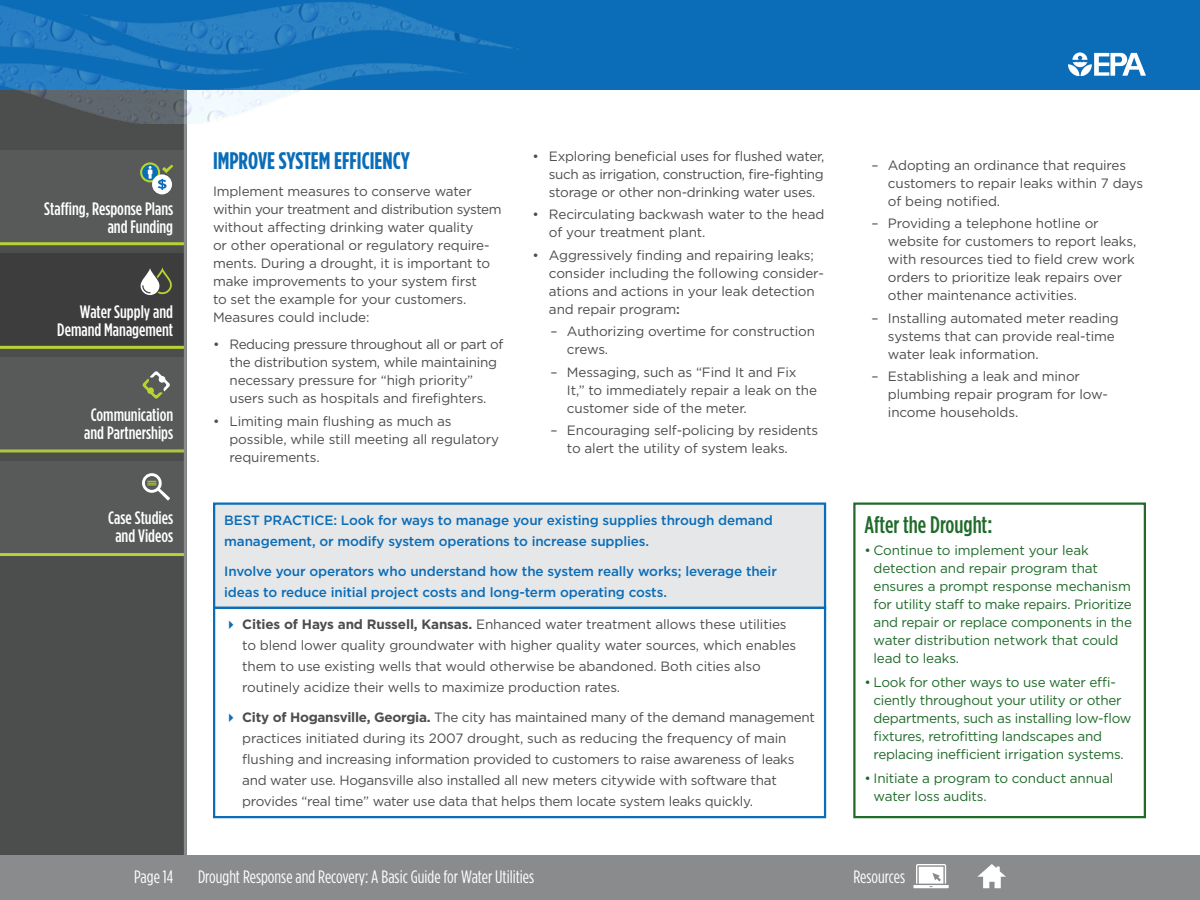
<style>
.page{position:relative;width:1200px;height:900px;background:#fff}
.page>*{position:absolute;margin:0;border:0;box-sizing:border-box;transform-origin:0 0}
.t1{font:700 24px "Gotham Condensed";color:#0b6db7}
.t2{font:500 24px "Gotham Condensed";color:#206b2a}
.t3{font:500 18px/18px "Gotham Condensed";color:#fff;text-align:right}
.t4{font:18px "Gotham Condensed";color:#fff}
.t5{font:13.5px/18px "Gotham";letter-spacing:-.01em;color:#4c4d4d}
.t6{font:13.5px/18px "Gotham";letter-spacing:-.02em;color:#206b2a}
.t7{font:500 13.5px/21px "Gotham";letter-spacing:-.01em;color:#0b6db7}
.s1{font-weight:500}
.s2{font-weight:700}
</style>
<div class="page">
<div style="left:0;top:90px;width:187px;height:810px;background:#4c4d4d"></div>
<div style="left:0;top:150px;width:185px;height:94px;background:#585959"></div>
<div style="left:0;top:461px;width:185px;height:94px;background:#585959"></div>
<div style="left:0;top:254px;width:185px;height:94px;background:#3d3d3d"></div>
<hr style="left:0;top:242px;width:185px;height:3px;background:#b7d433">
<hr style="left:0;top:346px;width:185px;height:3px;background:#b7d433">
<hr style="left:0;top:553px;width:185px;height:3px;background:#b7d433">
<hr style="left:184px;top:90px;width:3px;height:810px;background:#8a8b8c">
<div style="left:0;top:0;width:1200px;height:90px;background:#0b6db7"></div>
<svg style="left:1068px;top:52px;width:78px;height:24px"></svg>
<img style="left:0;top:2px;width:520px;height:122px">
<div style="left:0;top:855px;width:1200px;height:45px;background:#8a8b8c"></div>
<svg style="left:913px;top:864px;width:36px;height:24px"></svg>
<div style="left:853px;top:502px;width:293px;height:316px;border:2px solid #206b2a"></div>
<svg style="left:141px;top:163px;width:18px;height:18px"></svg>
<div style="left:140px;top:162px;width:20px;height:20px;border:2px solid #b7d433;border-radius:50%"></div>
<div style="left:153px;top:175px;width:18px;height:18px;background:#fff;border-radius:50%"></div>
<div style="left:152px;top:174px;width:20px;height:20px;border:2px solid #fff;border-radius:50%"></div>
<svg style="left:148px;top:166px;width:4px;height:13px"></svg>
<svg style="left:158px;top:179px;width:9px;height:11px"></svg>
<svg style="left:162px;top:165px;width:11px;height:8px"></svg>
<svg style="left:141px;top:267px;width:31px;height:28px"></svg>
<div style="left:0;top:357px;width:185px;height:95px;background:#585959"></div>
<svg style="left:142px;top:371px;width:28px;height:28px"></svg>
<svg style="left:142px;top:473px;width:28px;height:28px"></svg>
<div style="left:214px;top:504px;width:611px;height:104px;background:#e6e7e8"></div>
<div style="left:213px;top:502px;width:613px;height:107px;border:2px solid #0b6db7"></div>
<div style="left:213px;top:607px;width:613px;height:211px;border:2px solid #0b6db7"></div>
<svg style="left:977px;top:864px;width:29px;height:24px"></svg>
<p class="t3" style="left:44px;top:199px;width:130px">Staffing, Response Plans and Funding</p>
<p class="t3" style="left:57px;top:303px;width:117px">Water Supply and<br>Demand Management</p>
<p class="t3" style="left:84px;top:405px;width:90px;text-align:center">Communication and Partnerships</p>
<p class="t3" style="left:108px;top:509px;width:66px;text-align:center">Case Studies and Videos</p>
<h2 class="t1" style="left:213px;top:147px;width:198px">IMPROVE SYSTEM EFFICIENCY</h2>
<p class="t5" style="left:213px;top:182px;width:290px">Implement measures to conserve water within your treatment and distribution system without affecting drinking water quality<br>or other operational or regulatory require&shy;ments. During a drought, it is important to make improvements to your system first<br>to set the example for your customers.<br>Measures could include:</p>
<p class="t5" style="left:229px;top:335px;width:275px;text-indent:-16px">• Reducing pressure throughout all or part of the distribution system, while maintaining necessary pressure for “high priority” users such as hospitals and firefighters.</p>
<p class="t5" style="left:229px;top:412px;width:271px;text-indent:-16px">• Limiting main flushing as much as possible, while still meeting all regulatory requirements.</p>
<p class="t5" style="left:549px;top:147px;width:277px;text-align:justify;text-indent:-16px">• Exploring beneficial uses for flushed water, such as irrigation, construction, fire-fighting storage or other non-drinking water uses.</p>
<p class="t5" style="left:549px;top:205px;width:277px;text-indent:-16px">• Recirculating backwash water to the head of your treatment plant.</p>
<p class="t5" style="left:549px;top:246px;width:277px;text-indent:-16px">• Aggressively finding and repairing leaks; consider including the following consider&shy;ations and actions in your leak detection and repair program<span class="s1">:</span></p>
<p class="t5" style="left:567px;top:322px;width:250px;text-indent:-16px">– Authorizing overtime for construction crews.</p>
<p class="t5" style="left:567px;top:363px;width:252px;text-indent:-16px">– Messaging, such as “Find It and Fix<br>It,” to immediately repair a leak on the customer side of the meter.</p>
<p class="t5" style="left:567px;top:421px;width:253px;text-indent:-16px">– Encouraging self-policing by residents to alert the utility of system leaks.</p>
<p class="t7" style="left:224px;top:509px;width:550px">BEST PRACTICE: Look for ways to manage your existing supplies through demand management, or modify system operations to increase supplies.</p>
<p class="t7" style="left:224px;top:560px;width:554px">Involve your operators who understand how the system really works; leverage their ideas to reduce initial project costs and long-term operating costs.</p>
<p class="t5" style="left:242px;top:613px;width:556px;line-height:21px"><span class="s2">Cities of Hays and Russell, Kansas.</span> Enhanced water treatment allows these utilities to blend lower quality groundwater with higher quality water sources, which enables them to use existing wells that would otherwise be abandoned. Both cities also routinely acidize their wells to maximize production rates.</p>
<p class="t5" style="left:242px;top:706px;width:574px;line-height:21px"><span class="s2">City of Hogansville, Georgia.</span> The city has maintained many of the demand management practices initiated during its 2007 drought, such as reducing the frequency of main flushing and increasing information provided to customers to raise awareness of leaks and water use. Hogansville also installed all new meters citywide with software that provides “real time” water use data that helps them locate system leaks quickly.</p>
<p class="t5" style="left:888px;top:156px;width:257px;text-indent:-16px">– Adopting an ordinance that requires customers to repair leaks within 7 days of being notified.</p>
<p class="t5" style="left:888px;top:214px;width:250px;text-indent:-16px">– Providing a telephone hotline or website for customers to report leaks, with resources tied to field crew work orders to prioritize leak repairs over other maintenance activities.</p>
<p class="t5" style="left:888px;top:309px;width:232px;text-indent:-16px">– Installing automated meter reading systems that can provide real-time water leak information.</p>
<p class="t5" style="left:888px;top:367px;width:221px;text-indent:-16px">– Establishing a leak and minor plumbing repair program for low&shy;income households.</p>
<h3 class="t2" style="left:865px;top:511px;width:129px">After the Drought:</h3>
<p class="t6" style="left:874px;top:541px;width:260px;text-indent:-9px">• Continue to implement your leak detection and repair program that ensures a prompt response mechanism for utility staff to make repairs. Prioritize and repair or replace components in the water distribution network that could lead to leaks.</p>
<p class="t6" style="left:874px;top:673px;width:259px;text-indent:-9px">• Look for other ways to use water effi&shy;ciently throughout your utility or other departments, such as installing low-flow fixtures, retrofitting landscapes and replacing inefficient irrigation systems.</p>
<p class="t6" style="left:874px;top:769px;width:241px;text-indent:-9px">• Initiate a program to conduct annual water loss audits.</p>
<h2 class="t4" style="left:198px;top:866px;width:338px">Drought Response and Recovery: A Basic Guide for Water Utilities</h2>
<h2 class="t4" style="left:134px;top:866px;width:41px">Page 14</h2>
<p class="t4" style="left:853px;top:866px;width:53px">Resources</p>
</div>
